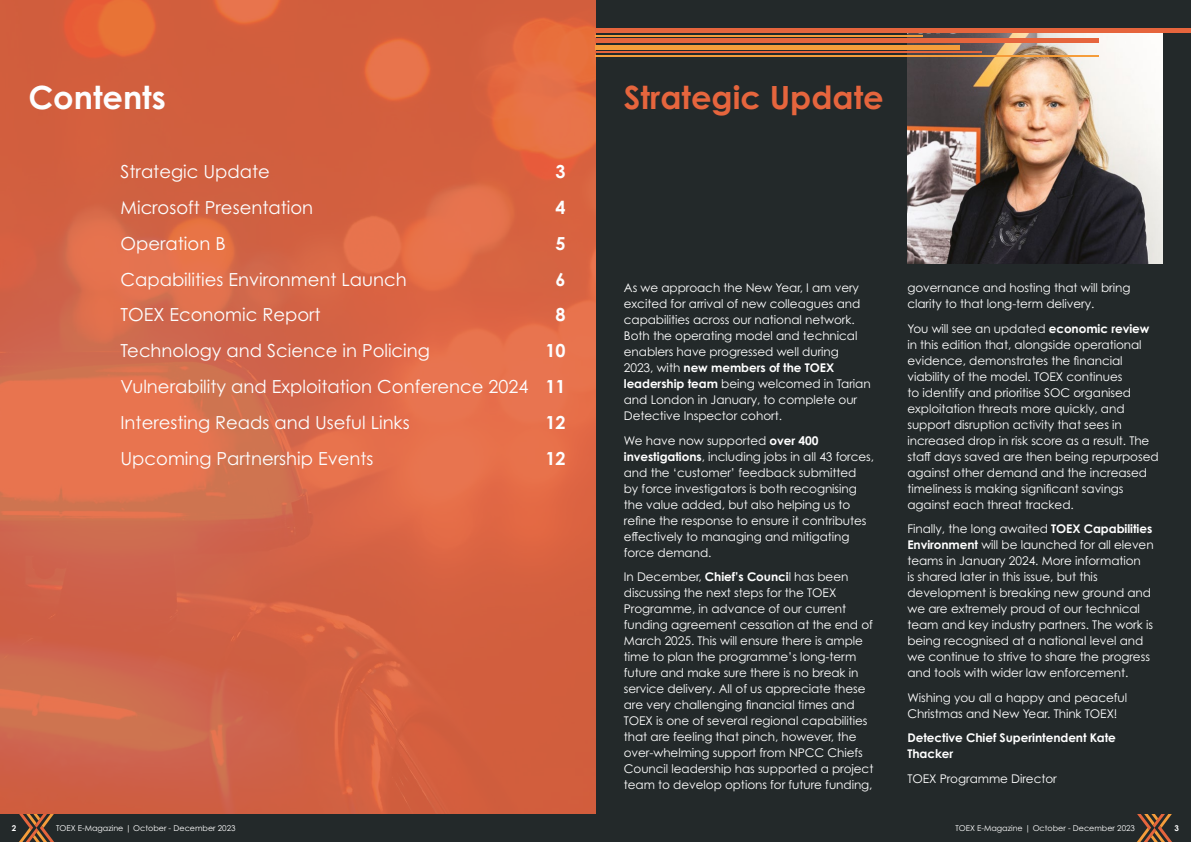
<style>
.page{position:relative;width:1191px;height:842px;background:#fff}
.page>*{position:absolute;margin:0;border:0;box-sizing:border-box;transform-origin:0 0}
.t1{font:700 32px "Century Gothic Pro";color:#e6653d}
.t2{font:700 32px "Century Gothic Pro";color:#fdfeff}
.t3{font:18px/35.8px "Century Gothic Pro";color:#fdfeff;text-align:justify}
.t4{font:700 18px "Century Gothic Pro";color:#fdfeff}
.t5{font:12px/16px "Century Gothic Pro";letter-spacing:-.005em;color:#fff}
.t6{font:700 12px/16px "Century Gothic Pro";letter-spacing:-.005em;color:#fff}
.t7{font:8px "Century Gothic Pro";color:#fff}
.t8{font:700 8px "Century Gothic Pro";color:#fff}
.s1{font-weight:700}
</style>
<div class="page">
<div style="left:0;top:814px;width:1191px;height:28px;background:#23292a"></div>
<svg style="left:19px;top:814px;width:35px;height:28px"></svg>
<svg style="left:1137px;top:814px;width:35px;height:28px"></svg>
<div style="left:595px;top:0;width:596px;height:814px;background:#23292a"></div>
<svg style="left:0;top:0;width:595px;height:814px;background:#d76645"></svg>
<img style="left:907px;top:33px;width:255px;height:231px">
<hr style="left:595px;top:39px;width:503px;height:4px;background:#e6653d">
<hr style="left:595px;top:55px;width:503px;height:2px;background:#f59d3b">
<hr style="left:595px;top:35px;width:328px;height:2px;background:#f59d3b">
<hr style="left:595px;top:51px;width:387px;height:2px;background:#e6653d">
<hr style="left:595px;top:45px;width:365px;height:4px;background:#f59d3b">
<div style="left:595px;top:28px;width:596px;height:5px;background:#e6653d"></div>
<h1 class="t2" style="left:28px;top:77px;width:139px">Contents</h1>
<h2 class="t3" style="left:120px;top:154px;width:151px">Strategic Update</h2>
<h2 class="t4" style="left:555px;top:161px;width:12px">3</h2>
<h2 class="t3" style="left:120px;top:190px;width:194px">Microsoft Presentation</h2>
<h2 class="t4" style="left:555px;top:196px;width:12px">4</h2>
<h2 class="t3" style="left:120px;top:225px;width:107px">Operation B</h2>
<h2 class="t4" style="left:555px;top:232px;width:12px">5</h2>
<h2 class="t3" style="left:120px;top:261px;width:288px">Capabilities Environment Launch</h2>
<h2 class="t4" style="left:555px;top:268px;width:12px">6</h2>
<h2 class="t3" style="left:120px;top:297px;width:202px">TOEX Economic Report</h2>
<h2 class="t4" style="left:555px;top:304px;width:12px">8</h2>
<h2 class="t3" style="left:120px;top:333px;width:311px">Technology and Science in Policing</h2>
<h2 class="t3" style="left:120px;top:333px;width:446px;text-indent:425px"><span class="s1">10<br></span>Vulnerability and Exploitation Conference 2024 <span class="s1">11<br></span>Interesting Reads and Useful Links</h2>
<h2 class="t4" style="left:545px;top:411px;width:22px">12</h2>
<h2 class="t3" style="left:120px;top:440px;width:254px">Upcoming Partnership Events</h2>
<h2 class="t4" style="left:545px;top:447px;width:22px">12</h2>
<h1 class="t1" style="left:624px;top:77px;width:261px">Strategic Update</h1>
<p class="t5" style="left:624px;top:280px;width:248px">As we approach the New Year, I am very excited for arrival of new colleagues and capabilities across our national network.<br>Both the operating model and technical enablers have progressed well during 2023, with <span class="s1">new members of the TOEX leadership team</span> being welcomed in Tarian and London in January, to complete our Detective Inspector cohort.</p>
<p class="t5" style="left:624px;top:432px;width:252px">We have now supported <span class="s1">over 400 investigations</span>, including jobs in all 43 forces, and the ‘customer’ feedback submitted<br>by force investigators is both recognising the value added, but also helping us to refine the response to ensure it contributes effectively to managing and mitigating force demand.</p>
<p class="t5" style="left:624px;top:569px;width:251px">In December, <span class="s1">Chief’s Counci</span>l has been discussing the next steps for the TOEX Programme, in advance of our current funding agreement cessation at the end of March 2025. This will ensure there is ample time to plan the programme’s long-term future and make sure there is no break in service delivery. All of us appreciate these are very challenging financial times and TOEX is one of several regional capabilities that are feeling that pinch, however, the over-whelming support from NPCC Chiefs Council leadership has supported a project team to develop options for future funding,</p>
<p class="t5" style="left:907px;top:280px;width:224px">governance and hosting that will bring clarity to that long-term delivery.</p>
<p class="t5" style="left:907px;top:320px;width:253px">You will see an updated <span class="s1">economic review </span>in this edition that, alongside operational evidence, demonstrates the financial viability of the model. TOEX continues<br>to identify and prioritise SOC organised exploitation threats more quickly, and support disruption activity that sees in increased drop in risk score as a result. The staff days saved are then being repurposed against other demand and the increased timeliness is making significant savings against each threat tracked.</p>
<p class="t5" style="left:907px;top:521px;width:248px">Finally, the long awaited <span class="s1">TOEX Capabilities Environment</span> will be launched for all eleven teams in January 2024. More information<br>is shared later in this issue, but this development is breaking new ground and we are extremely proud of our technical team and key industry partners. The work is being recognised at a national level and we continue to strive to share the progress and tools with wider law enforcement.</p>
<p class="t5" style="left:907px;top:689px;width:221px">Wishing you all a happy and peaceful<br>Christmas and New Year. Think TOEX!</p>
<p class="t6" style="left:907px;top:730px;width:210px">Detective Chief Superintendent Kate<br>Thacker</p>
<p class="t5" style="left:907px;top:770px;width:151px">TOEX Programme Director</p>
<p class="t8" style="left:12px;top:823px;width:6px">2</p>
<p class="t7" style="left:56px;top:823px;width:181px">TOEX E-Magazine | October - December 2023</p>
<p class="t7" style="left:955px;top:823px;width:181px">TOEX E-Magazine | October - December 2023</p>
<p class="t8" style="left:1174px;top:823px;width:6px">3</p>
</div>
